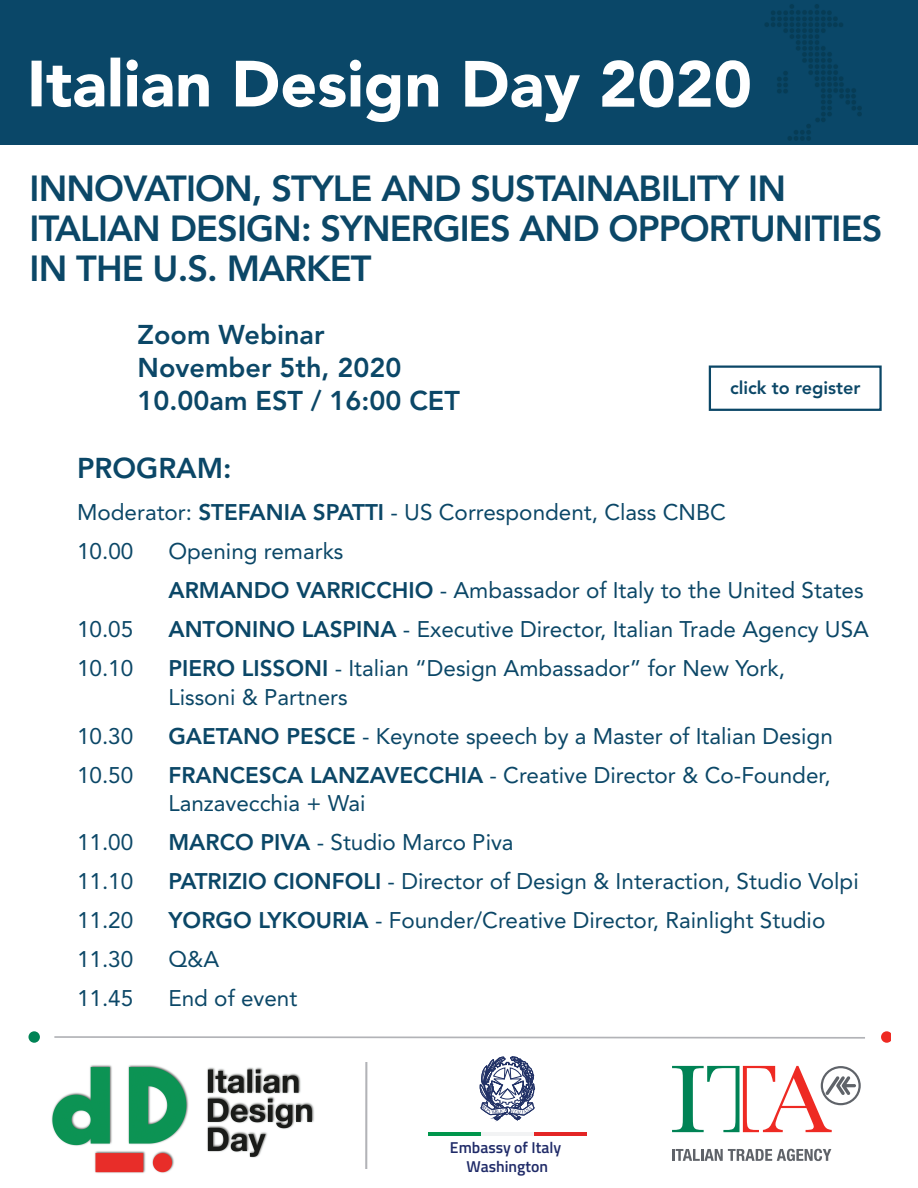
<style>
.page{position:relative;width:918px;height:1188px;background:#fff}
.page>*{position:absolute;margin:0;border:0;box-sizing:border-box;transform-origin:0 0}
.t1{font:900 64.5px "Avenir";color:#fff}
.t2{font:800 36px/40.2px "Avenir";letter-spacing:-.025em;color:#0b4767}
.t3{font:800 28.5px "Avenir";color:#0b4767}
.t4{font:800 27px/33px "Avenir";color:#0b4767}
.t5{font:22.5px/39px "Avenir";color:#0b4767}
.t6{font:800 18px "Avenir";color:#0b4767}
.t7{font:600 15.75px/18.9px "Titillium";color:#202b68;text-align:center}
.s1{font-weight:800}
</style>
<div class="page">
<svg style="left:54px;top:1036px;width:811px;height:3px"></svg>
<div style="left:28px;top:1031px;width:12px;height:12px;background:#008355;border-radius:50%"></div>
<svg style="left:881px;top:1031px;width:10px;height:12px"></svg>
<svg style="left:365px;top:1062px;width:3px;height:106px"></svg>
<img style="left:51px;top:1065px;width:263px;height:108px">
<svg style="left:480px;top:1057px;width:55px;height:63px"></svg>
<hr style="left:428px;top:1132px;width:53px;height:4px;background:#00964c">
<hr style="left:481px;top:1132px;width:53px;height:4px;background:#f2f3f4">
<hr style="left:534px;top:1132px;width:53px;height:4px;background:#e32525">
<svg style="left:672px;top:1066px;width:189px;height:66px"></svg>
<svg style="left:672px;top:1149px;width:159px;height:12px"></svg>
<div style="left:709px;top:366px;width:173px;height:45px;border:2px solid #0b4767"></div>
<div style="left:0;top:0;width:918px;height:145px;background:#0a4768"></div>
<h1 class="t1" style="left:27px;top:29px;width:726px">Italian Design Day 2020</h1>
<h2 class="t2" style="left:30px;top:168px;width:854px">INNOVATION, STYLE AND SUSTAINABILITY IN<br>ITALIAN DESIGN: SYNERGIES AND OPPORTUNITIES<br>IN THE U.S. MARKET</h2>
<p class="t4" style="left:138px;top:318px;width:324px">Zoom Webinar<br>November 5th, 2020<br>10.00am EST / 16:00 CET</p>
<p class="t6" style="left:730px;top:374px;width:132px">click to register</p>
<p class="t3" style="left:77px;top:446px;width:156px">PROGRAM:</p>
<p class="t5" style="left:77px;top:492px;width:651px">Moderator: <span class="s1">STEFANIA SPATTI</span> - US Correspondent, Class CNBC<br>10.00</p>
<p class="t5" style="left:168px;top:531px;width:697px">Opening remarks<br><span class="s1">ARMANDO VARRICCHIO</span> - Ambassador of Italy to the United States</p>
<p class="t5" style="left:77px;top:609px;width:58px">10.05</p>
<p class="t5" style="left:168px;top:609px;width:702px"><span class="s1">ANTONINO LASPINA</span> - Executive Director, Italian Trade Agency USA</p>
<p class="t5" style="left:77px;top:648px;width:58px">10.10</p>
<p class="t5" style="left:168px;top:654px;width:618px;line-height:28.5px"><span class="s1">PIERO LISSONI</span> - Italian “Design Ambassador” for New York,<br>Lissoni &amp; Partners</p>
<p class="t5" style="left:77px;top:716px;width:58px">10.30</p>
<p class="t5" style="left:168px;top:716px;width:666px"><span class="s1">GAETANO PESCE</span> - Keynote speech by a Master of Italian Design</p>
<p class="t5" style="left:77px;top:755px;width:58px">10.50</p>
<p class="t5" style="left:168px;top:760px;width:664px;line-height:28.5px"><span class="s1">FRANCESCA LANZAVECCHIA</span> - Creative Director &amp; Co-Founder,<br>Lanzavecchia + Wai</p>
<p class="t5" style="left:77px;top:822px;width:58px">11.00</p>
<p class="t5" style="left:168px;top:822px;width:347px"><span class="s1">MARCO PIVA</span> - Studio Marco Piva</p>
<p class="t5" style="left:77px;top:861px;width:58px">11.10</p>
<p class="t5" style="left:168px;top:861px;width:692px"><span class="s1">PATRIZIO CIONFOLI</span> - Director of Design &amp; Interaction, Studio Volpi</p>
<p class="t5" style="left:77px;top:900px;width:58px">11.20</p>
<p class="t5" style="left:168px;top:900px;width:658px"><span class="s1">YORGO LYKOURIA</span> - Founder/Creative Director, Rainlight Studio</p>
<p class="t5" style="left:77px;top:939px;width:58px">11.30</p>
<p class="t5" style="left:168px;top:939px;width:52px">Q&amp;A</p>
<p class="t5" style="left:77px;top:978px;width:58px">11.45</p>
<p class="t5" style="left:168px;top:978px;width:130px">End of event</p>
<p class="t7" style="left:450px;top:1140px;width:113px">Embassy of Italy<br>Washington</p>
</div>
